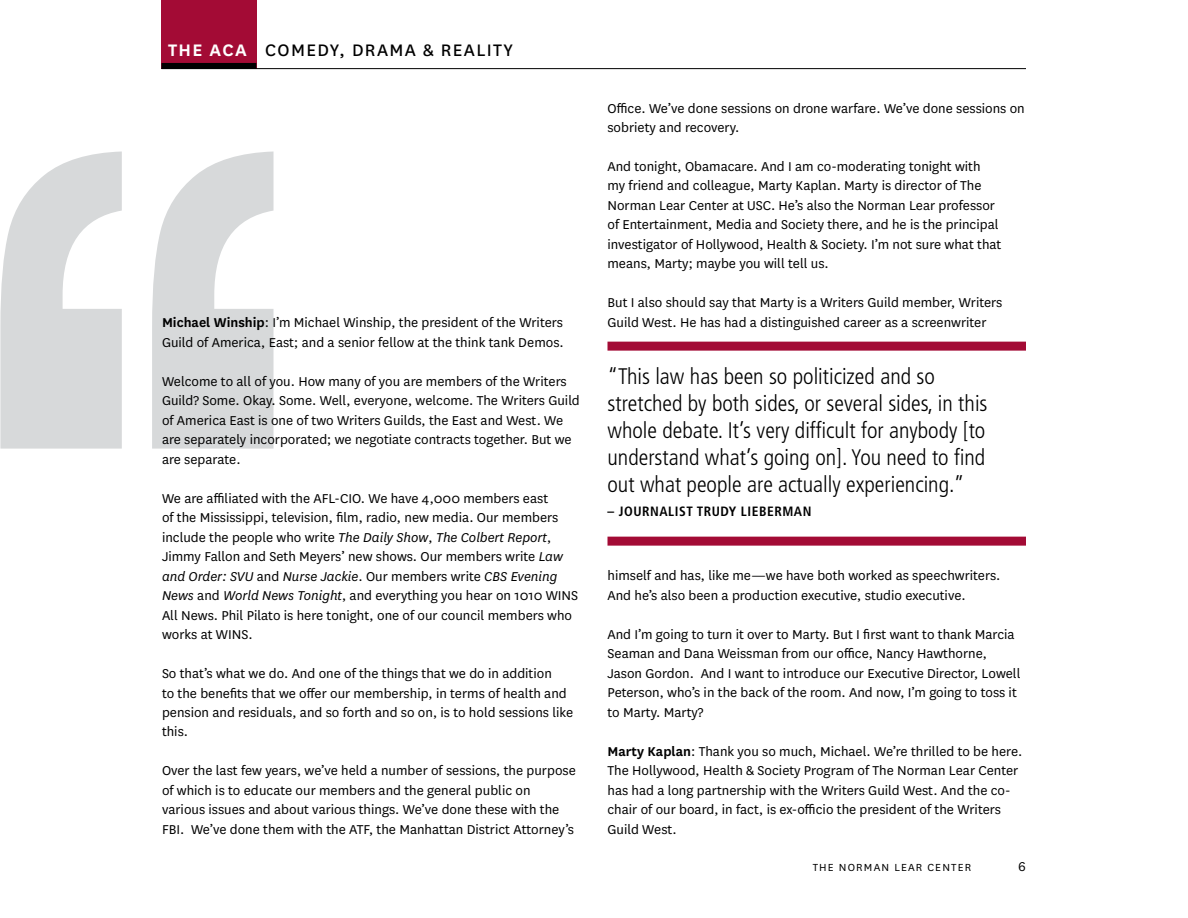
<style>
.page{position:relative;width:1188px;height:918px;background:#fff}
.page>*{position:absolute;margin:0;border:0;box-sizing:border-box;transform-origin:0 0}
.t1{font:300 condensed 22.5px/27px "Frutiger";color:#000}
.t2{font:19.5px "National";letter-spacing:.07em;color:#000}
.t3{font:15px/19.5px "National";color:#000}
.t4{font:700 condensed 13.5px "Frutiger";letter-spacing:.04em;color:#000}
.t5{font:12px "National";letter-spacing:.1em;color:#000}
.s1{font-weight:600;color:#fff}
.s2{font-weight:600}
.s3{font-style:italic}
</style>
<div class="page">
<svg style="left:0;top:151px;width:122px;height:298px"></svg>
<svg style="left:152px;top:151px;width:122px;height:298px"></svg>
<div style="left:608px;top:342px;width:418px;height:9px;background:#a30b35"></div>
<div style="left:608px;top:537px;width:418px;height:9px;background:#a30b35"></div>
<div style="left:162px;top:0;width:95px;height:69px;background:#a30b35"></div>
<hr style="left:162px;top:68px;width:864px;height:1px;background:#000">
<div style="left:161px;top:63px;width:95px;height:6px;background:#000"></div>
<h2 class="t2" style="left:168px;top:37px;width:347px"><span class="s1">THE ACA</span> COMEDY, DRAMA &amp; REALITY</h2>
<p class="t3" style="left:162px;top:312px;width:403px"><span class="s2">Michael Winship</span>: I’m Michael Winship, the president of the Writers<br>Guild of America, East; and a senior fellow at the think tank Demos.</p>
<p class="t3" style="left:162px;top:371px;width:419px">Welcome to all of you. How many of you are members of the Writers Guild? Some. Okay. Some. Well, everyone, welcome. The Writers Guild of America East is one of two Writers Guilds, the East and West. We are separately incorporated; we negotiate contracts together. But we are separate.</p>
<p class="t3" style="left:162px;top:488px;width:418px">We are affiliated with the AFL-CIO. We have 4,000 members east<br>of the Mississippi, television, film, radio, new media. Our members include the people who write <span class="s3">The Daily Show</span>, <span class="s3">The Colbert Report</span>, Jimmy Fallon and Seth Meyers’ new shows. Our members write <span class="s3">Law and Order: SVU</span> and <span class="s3">Nurse Jackie</span>. Our members write <span class="s3">CBS Evening News</span> and <span class="s3">World News Tonight</span>, and everything you hear on 1010 WINS All News. Phil Pilato is here tonight, one of our council members who works at WINS.</p>
<p class="t3" style="left:162px;top:663px;width:413px">So that’s what we do. And one of the things that we do in addition<br>to the benefits that we offer our membership, in terms of health and pension and residuals, and so forth and so on, is to hold sessions like this.</p>
<p class="t3" style="left:162px;top:761px;width:415px">Over the last few years, we’ve held a number of sessions, the purpose of which is to educate our members and the general public on various issues and about various things. We’ve done these with the FBI. We’ve done them with the ATF, the Manhattan District Attorney’s</p>
<p class="t3" style="left:608px;top:98px;width:419px">Office. We’ve done sessions on drone warfare. We’ve done sessions on sobriety and recovery.</p>
<p class="t3" style="left:608px;top:156px;width:395px">And tonight, Obamacare. And I am co-moderating tonight with my friend and colleague, Marty Kaplan. Marty is director of The Norman Lear Center at USC. He’s also the Norman Lear professor of Entertainment, Media and Society there, and he is the principal investigator of Hollywood, Health &amp; Society. I’m not sure what that means, Marty; maybe you will tell us.</p>
<p class="t3" style="left:608px;top:293px;width:396px">But I also should say that Marty is a Writers Guild member, Writers<br>Guild West. He has had a distinguished career as a screenwriter</p>
<h1 class="t1" style="left:608px;top:363px;width:382px">“This law has been so politicized and so stretched by both sides, or several sides, in this whole debate. It’s very difficult for anybody [to understand what’s going on]. You need to find out what people are actually experiencing.”</h1>
<p class="t4" style="left:608px;top:504px;width:206px">– JOURNALIST TRUDY LIEBERMAN</p>
<p class="t3" style="left:608px;top:566px;width:394px">himself and has, like me—we have both worked as speechwriters.<br>And he’s also been a production executive, studio executive.</p>
<p class="t3" style="left:608px;top:624px;width:415px">And I’m going to turn it over to Marty. But I first want to thank Marcia Seaman and Dana Weissman from our office, Nancy Hawthorne, Jason Gordon. And I want to introduce our Executive Director, Lowell Peterson, who’s in the back of the room. And now, I’m going to toss it to Marty. Marty?</p>
<p class="t3" style="left:608px;top:741px;width:416px"><span class="s2">Marty Kaplan</span>: Thank you so much, Michael. We’re thrilled to be here.<br>The Hollywood, Health &amp; Society Program of The Norman Lear Center has had a long partnership with the Writers Guild West. And the co&shy;chair of our board, in fact, is ex-officio the president of the Writers Guild West.</p>
<p class="t5" style="left:813px;top:860px;width:160px">THE NORMAN LEAR CENTER</p>
<p class="t3" style="left:1018px;top:856px;width:9px">6</p>
</div>
